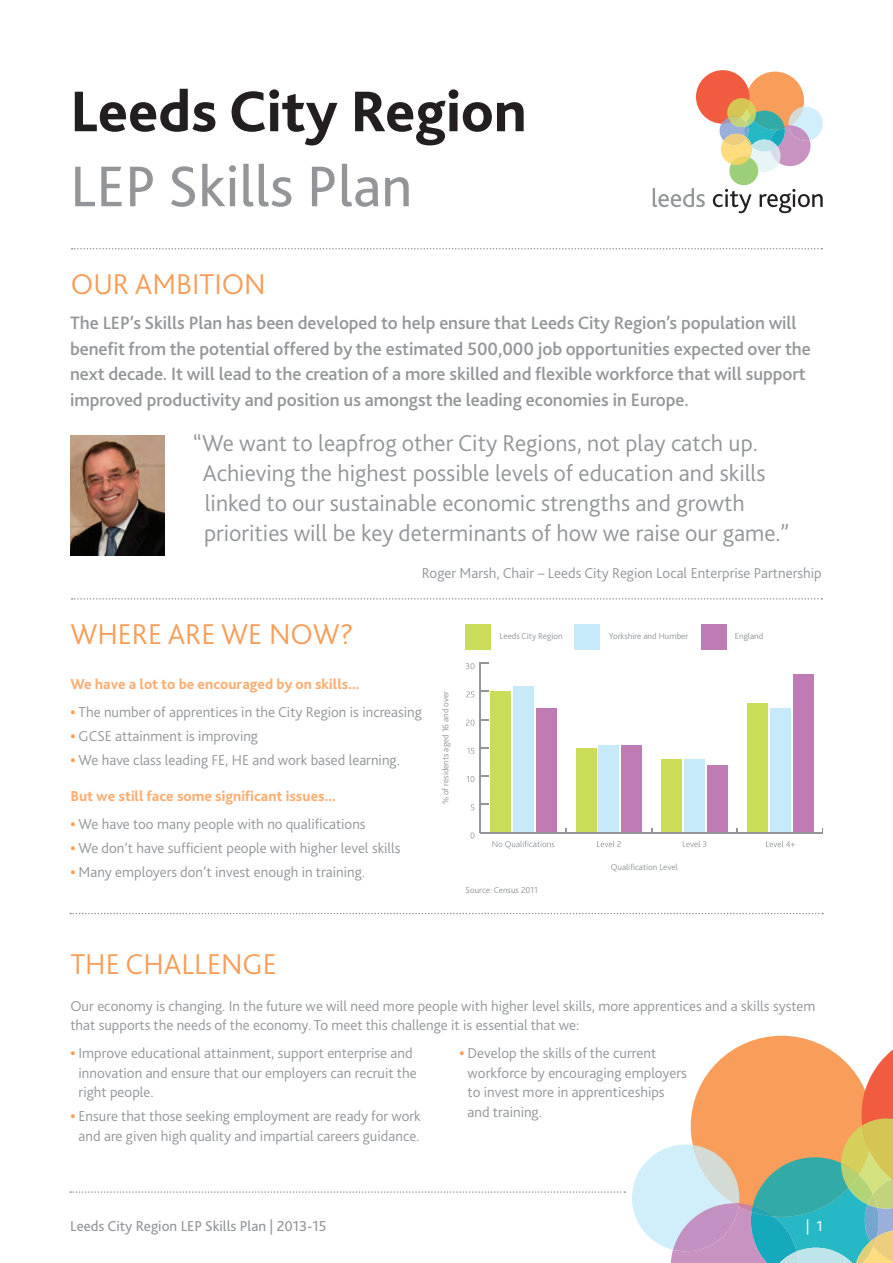
<style>
.page{position:relative;width:893px;height:1263px;background:#fff}
.page>*{position:absolute;margin:0;border:0;box-sizing:border-box;transform-origin:0 0}
.t1{font:800 60px/75px "Bliss 2";color:#231f20}
.HEADINGS{font:300 30px "Bliss 2";color:#f89e5a}
.Larger_Type{font:300 24px/30px "Bliss 2";color:#939598}
.Larger_Type-2{font:500 18.75px/25.5px "Bliss 2";letter-spacing:-.005em;color:#939598}
.Main_Copy{font:300 15px/19.5px "Bliss 2";color:#939598}
.Subheadings{font:800 15px "Bliss 2";color:#faaf76}
.t2{font:15px "Bliss 2";color:#939598}
.t3{font:15px "Bliss 2";color:#fff}
.Main_Copy-2{font:300 9px "Bliss 2";color:#939598}
.s1{font-weight:400;color:#939598}
.s2{font-weight:800;color:#f89e5a}
</style>
<div class="page">
<svg style="left:70px;top:1191px;width:555px;height:2px"></svg>
<svg style="left:632px;top:1035px;width:261px;height:228px"></svg>
<div style="left:746px;top:72px;width:58px;height:58px;background:#f89e5a;border-radius:50%"></div>
<div style="left:696px;top:70px;width:54px;height:54px;background:#f15c40;border-radius:50%"></div>
<div style="left:729px;top:156px;width:29px;height:29px;background:#9dcf7b;border-radius:50%"></div>
<svg style="left:720px;top:98px;width:103px;height:74px"></svg>
<svg style="left:653px;top:188px;width:52px;height:19px"></svg>
<svg style="left:713px;top:189px;width:38px;height:24px"></svg>
<svg style="left:760px;top:189px;width:63px;height:24px"></svg>
<svg style="left:72px;top:248px;width:750px;height:1px"></svg>
<svg style="left:72px;top:598px;width:750px;height:2px"></svg>
<svg style="left:70px;top:913px;width:753px;height:1px"></svg>
<svg style="left:470px;top:832px;width:4px;height:6px"></svg>
<svg style="left:471px;top:804px;width:3px;height:6px"></svg>
<svg style="left:467px;top:776px;width:7px;height:6px"></svg>
<svg style="left:467px;top:748px;width:7px;height:6px"></svg>
<svg style="left:466px;top:720px;width:8px;height:6px"></svg>
<svg style="left:466px;top:691px;width:8px;height:6px"></svg>
<svg style="left:466px;top:663px;width:8px;height:6px"></svg>
<hr style="left:480px;top:663px;width:1px;height:170px;background:#939598">
<div style="left:536px;top:708px;width:20px;height:124px;background:#bf7bb4"></div>
<div style="left:621px;top:745px;width:21px;height:87px;background:#bf7bb4"></div>
<div style="left:707px;top:765px;width:21px;height:67px;background:#bf7bb4"></div>
<div style="left:793px;top:674px;width:20px;height:158px;background:#bf7bb4"></div>
<div style="left:513px;top:686px;width:20px;height:146px;background:#c6eafa"></div>
<div style="left:599px;top:745px;width:20px;height:87px;background:#c6eafa"></div>
<div style="left:684px;top:759px;width:21px;height:73px;background:#c6eafa"></div>
<div style="left:770px;top:708px;width:20px;height:124px;background:#c6eafa"></div>
<div style="left:490px;top:691px;width:21px;height:141px;background:#cbdc59"></div>
<div style="left:576px;top:748px;width:20px;height:84px;background:#cbdc59"></div>
<div style="left:661px;top:759px;width:21px;height:73px;background:#cbdc59"></div>
<div style="left:747px;top:703px;width:21px;height:129px;background:#cbdc59"></div>
<svg style="left:766px;top:841px;width:29px;height:6px"></svg>
<svg style="left:683px;top:841px;width:23px;height:6px"></svg>
<svg style="left:597px;top:841px;width:24px;height:6px"></svg>
<svg style="left:492px;top:841px;width:62px;height:7px"></svg>
<hr style="left:480px;top:832px;width:343px;height:1px;background:#939598">
<div style="left:466px;top:624px;width:25px;height:26px;background:#cbdc59"></div>
<div style="left:575px;top:624px;width:25px;height:26px;background:#c6eafa"></div>
<div style="left:701px;top:624px;width:25px;height:26px;background:#bf7bb4"></div>
<img style="left:71px;top:435px;width:93px;height:120px">
<p class="t1" style="left:70px;top:74px;width:458px">Leeds City Region<br><span class="s1">LEP Skills Plan</span></p>
<p class="HEADINGS" style="left:71px;top:265px;width:196px">OUR AMBITION</p>
<p class="Larger_Type-2" style="left:70px;top:310px;width:742px">The LEP’s Skills Plan has been developed to help ensure that Leeds City Region’s population will benefit from the potential offered by the estimated 500,000 job opportunities expected over the next decade. It will lead to the creation of a more skilled and flexible workforce that will support improved productivity and position us amongst the leading economies in Europe.</p>
<p class="Larger_Type" style="left:203px;top:428px;width:588px;text-indent:-10px">“We want to leapfrog other City Regions, not play catch up.<br>Achieving the highest possible levels of education and skills linked to our sustainable economic strengths and growth priorities will be key determinants of how we raise our game.”</p>
<p class="Main_Copy" style="left:422px;top:563px;width:401px">Roger Marsh, Chair – Leeds City Region Local Enterprise Partnership</p>
<p class="HEADINGS" style="left:70px;top:616px;width:285px">WHERE ARE WE NOW?</p>
<p class="Subheadings" style="left:70px;top:675px;width:291px">We have a lot to be encouraged by on skills...</p>
<p class="Main_Copy" style="left:70px;top:702px;width:353px"><span class="s2">•</span> The number of apprentices in the City Region is increasing</p>
<p class="Main_Copy" style="left:70px;top:726px;width:189px"><span class="s2">•</span> GCSE attainment is improving</p>
<p class="Main_Copy" style="left:70px;top:750px;width:331px"><span class="s2">•</span> We have class leading FE, HE and work based learning.</p>
<p class="Subheadings" style="left:70px;top:787px;width:267px">But we still face some significant issues...</p>
<p class="Main_Copy" style="left:70px;top:814px;width:297px"><span class="s2">•</span> We have too many people with no qualifications</p>
<p class="Main_Copy" style="left:70px;top:838px;width:332px"><span class="s2">•</span> We don’t have sufficient people with higher level skills</p>
<p class="Main_Copy" style="left:70px;top:862px;width:296px"><span class="s2">•</span> Many employers don’t invest enough in training.</p>
<p class="Main_Copy-2" style="left:440px;top:804px;width:115px;rotate:-90deg">% of residents aged 16 and over</p>
<p class="Main_Copy-2" style="left:500px;top:631px;width:64px">Leeds City Region</p>
<p class="Main_Copy-2" style="left:609px;top:631px;width:81px">Yorkshire and Humber</p>
<p class="Main_Copy-2" style="left:735px;top:631px;width:30px">England</p>
<p class="Main_Copy-2" style="left:466px;top:884px;width:74px">Source: Census 2011</p>
<p class="Main_Copy-2" style="left:611px;top:861px;width:69px">Qualification Level</p>
<p class="HEADINGS" style="left:70px;top:946px;width:208px">THE CHALLENGE</p>
<p class="Main_Copy" style="left:70px;top:996px;width:747px">Our economy is changing. In the future we will need more people with higher level skills, more apprentices and a skills system that supports the needs of the economy. To meet this challenge it is essential that we:</p>
<p class="Main_Copy" style="left:79px;top:1043px;width:340px;text-indent:-8px"><span class="s2">•</span> Improve educational attainment, support enterprise and innovation and ensure that our employers can recruit the right people.</p>
<p class="Main_Copy" style="left:70px;top:1106px;width:352px;text-align:center"><span class="s2">•</span> Ensure that those seeking employment are ready for work and are given high quality and impartial careers guidance.</p>
<p class="Main_Copy" style="left:468px;top:1043px;width:221px;text-indent:-8px"><span class="s2">•</span> Develop the skills of the current workforce by encouraging employers to invest more in apprenticeships and training.</p>
<p class="t2" style="left:70px;top:1217px;width:258px">Leeds City Region LEP Skills Plan | 2013-15</p>
<p class="t3" style="left:806px;top:1217px;width:18px">| 1</p>
</div>
